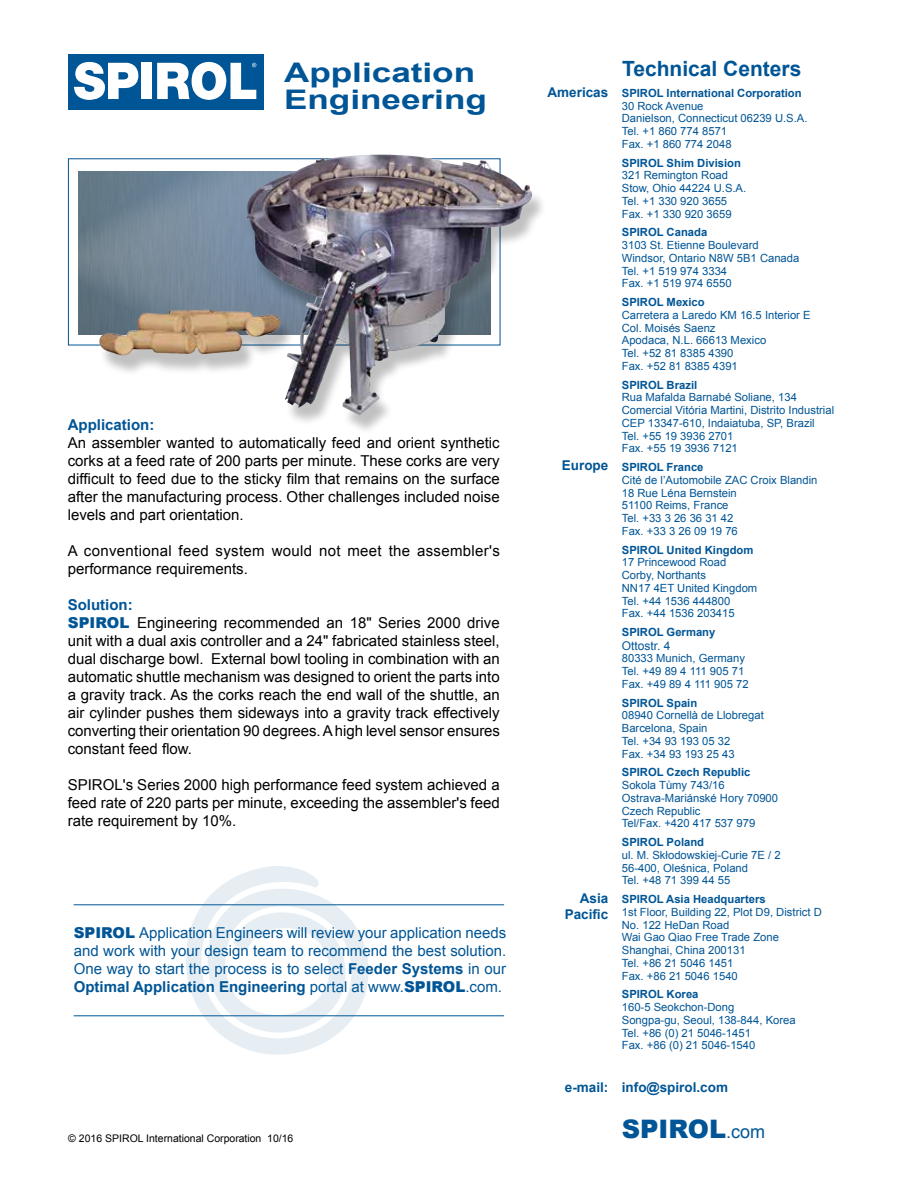
<style>
.page{position:relative;width:918px;height:1188px;background:#fff}
.page>*{position:absolute;margin:0;border:0;box-sizing:border-box;transform-origin:0 0}
.t1{font:700 27px/27px "Arial";color:#005596;scale:1.3 1}
.t2{font:900 25.5px "Arial";color:#005596}
.t3{font:700 21px "Arial";color:#005596}
.t4{font:15px/18px "Arial";color:#000;text-align:justify}
.t5{font:15px/18px "Arial";color:#005596;text-align:justify}
.t6{font:15px/18px "Arial";letter-spacing:.02em;color:#000}
.t7{font:700 15px "Arial";color:#005596}
.t8{font:700 13.5px/16.2px "Arial";color:#005596;text-align:right}
.t9{font:12px "Arial";color:#005596}
.t10{font:11.25px/12.8px "Arial";color:#005596}
.t11{font:700 11.25px "Arial";color:#005596}
.t12{font:10.5px "Arial";color:#000}
.s1{font-weight:700;color:#005596}
.s2{font-weight:900;color:#005596}
.s3{font-weight:900}
.s4{font-weight:700}
.s5{font-weight:400;font-size:18px}
</style>
<div class="page">
<img style="left:78px;top:171px;width:167px;height:164px">
<div style="left:68px;top:54px;width:196px;height:55px;background:#005596"></div>
<div style="left:141px;top:63px;width:11px;height:36px;background:#fff"></div>
<svg style="left:74px;top:62px;width:65px;height:38px"></svg>
<svg style="left:157px;top:61px;width:99px;height:39px"></svg>
<div style="left:246px;top:159px;width:301px;height:277px;background:#000;opacity:.25"></div>
<img style="left:245px;top:155px;width:290px;height:260px">
<div style="left:99px;top:315px;width:196px;height:62px;background:#000;opacity:.25"></div>
<img style="left:99px;top:310px;width:104px;height:46px">
<svg style="left:186px;top:866px;width:183px;height:189px"></svg>
<hr style="left:74px;top:904px;width:430px;height:1px;background:#005596">
<hr style="left:74px;top:1015px;width:430px;height:1px;background:#005596">
<h1 class="t1" style="left:284px;top:60px;width:158px">Application<br>Engineering</h1>
<h3 class="t7" style="left:68px;top:415px;width:88px">Application:</h3>
<p class="t4" style="left:68px;top:434px;width:434px">An assembler wanted to automatically feed and orient synthetic corks at a feed rate of 200 parts per minute. These corks are very difficult to feed due to the sticky film that remains on the surface after the manufacturing process. Other challenges included noise levels and part orientation.</p>
<h3 class="t6" style="left:68px;top:542px;width:434px">A conventional feed system would not meet the assembler's performance requirements.</h3>
<p class="t4" style="left:68px;top:596px;width:434px;text-align:left"><span class="s1">Solution:<br></span><span class="s2">SPIROL</span> Engineering recommended an 18" Series 2000 drive unit with a dual axis controller and a 24" fabricated stainless steel, dual discharge bowl. External bowl tooling in combination with an automatic shuttle mechanism was designed to orient the parts into a gravity track. As the corks reach the end wall of the shuttle, an air cylinder pushes them sideways into a gravity track effectively converting their orientation 90 degrees. A high level sensor ensures constant feed flow.</p>
<h3 class="t4" style="left:68px;top:776px;width:433px">SPIROL's Series 2000 high performance feed system achieved a feed rate of 220 parts per minute, exceeding the assembler's feed rate requirement by 10%.</h3>
<p class="t5" style="left:74px;top:924px;width:434px"><span class="s3">SPIROL</span> Application Engineers will review your application needs and work with your design team to recommend the best solution.<br>One way to start the process is to select <span class="s4">Feeder Systems</span> in our <span class="s4">Optimal Application Engineering</span> portal at www.<span class="s3">SPIROL</span>.com.</p>
<p class="t12" style="left:68px;top:1132px;width:227px">© 2016 SPIROL International Corporation 10/16</p>
<p class="t8" style="left:548px;top:84px;width:62px">Americas</p>
<p class="t8" style="left:562px;top:458px;width:48px">Europe</p>
<p class="t8" style="left:565px;top:890px;width:45px">Asia<br>Pacific</p>
<h3 class="t3" style="left:622px;top:55px;width:181px">Technical Centers</h3>
<p class="t11" style="left:622px;top:86px;width:181px">SPIROL International Corporation</p>
<p class="t10" style="left:622px;top:100px;width:187px">30 Rock Avenue<br>Danielson, Connecticut 06239 U.S.A.<br>Tel. +1 860 774 8571<br>Fax. +1 860 774 2048</p>
<p class="t11" style="left:622px;top:155px;width:121px">SPIROL Shim Division</p>
<p class="t10" style="left:622px;top:169px;width:126px">321 Remington Road<br>Stow, Ohio 44224 U.S.A.<br>Tel. +1 330 920 3655<br>Fax. +1 330 920 3659</p>
<p class="t11" style="left:622px;top:225px;width:87px">SPIROL Canada</p>
<p class="t10" style="left:622px;top:239px;width:179px">3103 St. Etienne Boulevard<br>Windsor, Ontario N8W 5B1 Canada<br>Tel. +1 519 974 3334<br>Fax. +1 519 974 6550</p>
<p class="t11" style="left:622px;top:295px;width:84px">SPIROL Mexico</p>
<p class="t10" style="left:622px;top:309px;width:190px">Carretera a Laredo KM 16.5 Interior E<br>Col. Moisés Saenz<br>Apodaca, N.L. 66613 Mexico<br>Tel. +52 81 8385 4390<br>Fax. +52 81 8385 4391</p>
<p class="t11" style="left:622px;top:377px;width:77px">SPIROL Brazil</p>
<p class="t10" style="left:622px;top:391px;width:214px">Rua Mafalda Barnabé Soliane, 134<br>Comercial Vitória Martini, Distrito Industrial<br>CEP 13347-610, Indaiatuba, SP, Brazil<br>Tel. +55 19 3936 2701<br>Fax. +55 19 3936 7121</p>
<p class="t11" style="left:622px;top:460px;width:83px">SPIROL France</p>
<p class="t10" style="left:622px;top:474px;width:197px">Cité de l’Automobile ZAC Croix Blandin<br>18 Rue Léna Bernstein<br>51100 Reims, France<br>Tel. +33 3 26 36 31 42<br>Fax. +33 3 26 09 19 76</p>
<p class="t11" style="left:622px;top:542px;width:133px">SPIROL United Kingdom</p>
<p class="t10" style="left:622px;top:556px;width:137px">17 Princewood Road<br>Corby, Northants<br>NN17 4ET United Kingdom<br>Tel. +44 1536 444800<br>Fax. +44 1536 203415</p>
<p class="t11" style="left:622px;top:625px;width:95px">SPIROL Germany</p>
<p class="t9" style="left:622px;top:638px;width:50px">Ottostr. 4</p>
<p class="t10" style="left:622px;top:652px;width:128px">80333 Munich, Germany<br>Tel. +49 89 4 111 905 71<br>Fax. +49 89 4 111 905 72</p>
<p class="t11" style="left:622px;top:695px;width:77px">SPIROL Spain</p>
<p class="t10" style="left:622px;top:709px;width:143px">08940 Cornellà de Llobregat<br>Barcelona, Spain<br>Tel. +34 93 193 05 32<br>Fax. +34 93 193 25 43</p>
<p class="t11" style="left:622px;top:765px;width:130px">SPIROL Czech Republic</p>
<p class="t10" style="left:622px;top:779px;width:158px">Sokola Tůmy 743/16<br>Ostrava-Mariánské Hory 70900<br>Czech Republic<br>Tel/Fax. +420 417 537 979</p>
<p class="t11" style="left:622px;top:835px;width:84px">SPIROL Poland</p>
<p class="t10" style="left:622px;top:849px;width:160px">ul. M. Skłodowskiej-Curie 7E / 2<br>56-400, Oleśnica, Poland<br>Tel. +48 71 399 44 55</p>
<p class="t11" style="left:622px;top:892px;width:145px">SPIROL Asia Headquarters</p>
<p class="t10" style="left:622px;top:906px;width:202px">1st Floor, Building 22, Plot D9, District D<br>No. 122 HeDan Road<br>Wai Gao Qiao Free Trade Zone<br>Shanghai, China 200131<br>Tel. +86 21 5046 1451<br>Fax. +86 21 5046 1540</p>
<p class="t11" style="left:622px;top:987px;width:78px">SPIROL Korea</p>
<p class="t10" style="left:622px;top:1001px;width:175px">160-5 Seokchon-Dong<br>Songpa-gu, Seoul, 138-844, Korea<br>Tel. +86 (0) 21 5046-1451<br>Fax. +86 (0) 21 5046-1540</p>
<p class="t8" style="left:565px;top:1080px;width:165px">e-mail: info@spirol.com</p>
<h2 class="t2" style="left:622px;top:1110px;width:145px">SPIROL<span class="s5">.com</span></h2>
</div>
